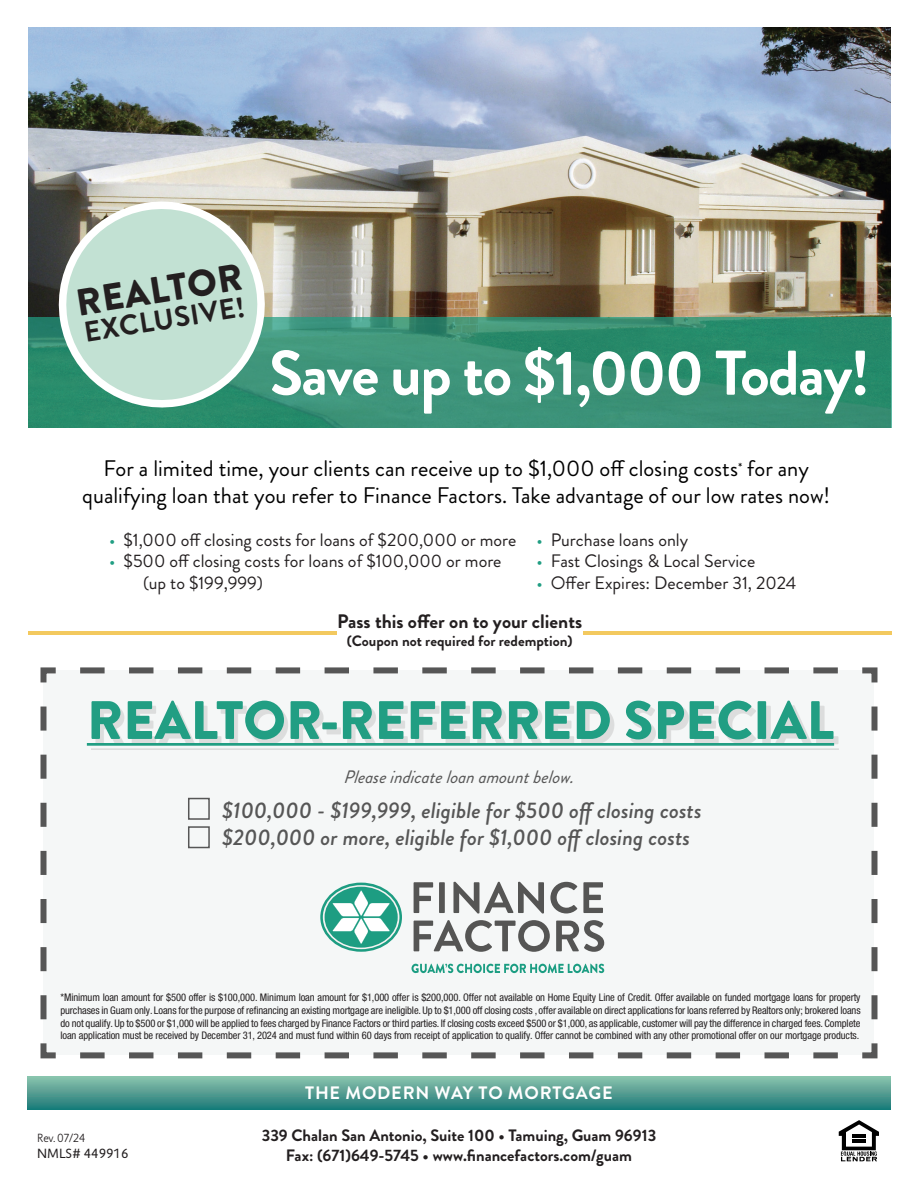
<style>
.page{position:relative;width:918px;height:1188px;background:#fff}
.page>*{position:absolute;margin:0;border:0;box-sizing:border-box;transform-origin:0 0}
.t1{font:700 63px "Brandon Grotesque";letter-spacing:-.025em;color:#fff}
.t2{font:900 54px "Brandon Grotesque";color:#219e83}
.t3{font:900 37.5px "Brandon Grotesque";color:#231f20}
.t4{font:700 28.5px "Brandon Grotesque";color:#231f20}
.t5{font:22.5px/27px "Brandon Grotesque";color:#000;text-align:center}
.t6{font:italic 500 22.5px "Brandon Grotesque";color:#565656}
.t7{font:700 19.5px "Brandon Grotesque";color:#231f20}
.t8{font:18px "Brandon Grotesque";color:#231f20}
.t9{font:italic 18px "Brandon Grotesque";color:#565656}
.t10{font:700 18px "Brandon Grotesque";letter-spacing:.045em;color:#fff}
.t11{font:700 16.5px "Brandon Grotesque";color:#231f20}
.t12{font:700 15px "Brandon Grotesque";color:#231f20}
.t13{font:13.5px "Jigsaw";color:#231f20}
.t14{font:300 12px "Jigsaw";color:#231f20}
.t15{font:condensed 10.5px/12.6px "Helvetica Neue LT Pro";letter-spacing:-.01em;color:#231f20;text-align:justify}
.s1{color:#219e83}
</style>
<div class="page">
<svg style="left:839px;top:1120px;width:40px;height:41px"></svg>
<hr style="left:28px;top:632px;width:309px;height:3px;background:#efb41e">
<div style="left:40px;top:667px;width:838px;height:392px;background:#f5f7f7"></div>
<hr style="left:583px;top:632px;width:309px;height:3px;background:#efb41e">
<div style="left:188px;top:826px;width:22px;height:22px;border:2px solid #565656"></div>
<div style="left:188px;top:798px;width:22px;height:22px;border:2px solid #565656"></div>
<svg style="left:414px;top:882px;width:19px;height:31px"></svg>
<div style="left:439px;top:882px;width:6px;height:31px;background:#555554"></div>
<svg style="left:453px;top:882px;width:91px;height:31px"></svg>
<svg style="left:550px;top:882px;width:27px;height:31px"></svg>
<svg style="left:583px;top:882px;width:20px;height:31px"></svg>
<svg style="left:414px;top:920px;width:136px;height:32px"></svg>
<svg style="left:556px;top:920px;width:48px;height:32px"></svg>
<svg style="left:320px;top:883px;width:82px;height:69px"></svg>
<svg style="left:412px;top:964px;width:192px;height:9px"></svg>
<img style="left:28px;top:27px;width:863px;height:290px">
<svg style="left:28px;top:317px;width:864px;height:111px;background:#348f72"></svg>
<div style="left:92px;top:705px;width:747px;height:45px;background:#231f20;opacity:.12"></div>
<hr style="left:87px;top:743px;width:747px;height:3px;background:#219e83">
<div style="left:27px;top:1076px;width:864px;height:34px;background:linear-gradient(to bottom,#8ec3ae,#1c7b79)"></div>
<svg style="left:55px;top:198px;width:213px;height:213px;background:#adcdbd"></svg>
<p class="t3" style="left:72px;top:277px;width:169px;rotate:-9deg">REALTOR</p>
<p class="t4" style="left:81px;top:312px;width:164px;rotate:-9deg">EXCLUSIVE!</p>
<p class="t1" style="left:269px;top:329px;width:602px">Save up to $1,000 Today!</p>
<p class="t5" style="left:82px;top:455px;width:749px">For a limited time, your clients can receive up to $1,000 off closing costs<sup>*</sup> for any qualifying loan that you refer to Finance Factors. Take advantage of our low rates now!</p>
<p class="t8" style="left:109px;top:527px;width:409px"><span class="s1">•</span> $1,000 off closing costs for loans of $200,000 or more</p>
<p class="t8" style="left:109px;top:549px;width:394px"><span class="s1">•</span> $500 off closing costs for loans of $100,000 or more</p>
<p class="t8" style="left:143px;top:570px;width:122px">(up to $199,999)</p>
<p class="t8" style="left:537px;top:527px;width:153px"><span class="s1">•</span> Purchase loans only</p>
<p class="t8" style="left:537px;top:549px;width:220px"><span class="s1">•</span> Fast Closings &amp; Local Service</p>
<p class="t8" style="left:537px;top:570px;width:261px"><span class="s1">•</span> Offer Expires: December 31, 2024</p>
<p class="t7" style="left:337px;top:608px;width:246px">Pass this offer on to your clients</p>
<p class="t12" style="left:347px;top:630px;width:227px">(Coupon not required for redemption)</p>
<p class="t2" style="left:87px;top:682px;width:749px">REALTOR-REFERRED SPECIAL</p>
<p class="t9" style="left:344px;top:764px;width:236px">Pleaseindicateloan amountbelow.</p>
<p class="t6" style="left:222px;top:794px;width:481px">$100,000 - $199,999, eligible for $500 off closing costs</p>
<p class="t6" style="left:222px;top:821px;width:469px">$200,000 or more, eligible for $1,000 off closing costs</p>
<p class="t15" style="left:60px;top:991px;width:802px">*Minimum loan amount for $500 offer is $100,000. Minimum loan amount for $1,000 offer is $200,000. Offer not available on Home Equity Line of Credit. Offer available on funded mortgage loans for property purchases in Guam only. Loans for the purpose of refinancing an existing mortgage are ineligible. Up to $1,000 off closing costs , offer available on direct applications for loans referred by Realtors only; brokered loans do not qualify. Up to $500 or $1,000 will be applied to fees charged by Finance Factors or third parties. If closing costs exceed $500 or $1,000, as applicable, customer will pay the difference in charged fees. Complete loan application must be received by December 31, 2024 and must fund within 60 days from receipt of application to qualify. Offer cannot be combined with any other promotional offer on our mortgage products.</p>
<p class="t10" style="left:305px;top:1080px;width:309px">THE MODERN WAY TO MORTGAGE</p>
<p class="t14" style="left:37px;top:1132px;width:49px">Rev. 07/24</p>
<p class="t11" style="left:262px;top:1124px;width:396px">339 Chalan San Antonio, Suite 100 • Tamuing, Guam 96913</p>
<p class="t13" style="left:37px;top:1145px;width:93px">NMLS# 449916</p>
<p class="t11" style="left:286px;top:1144px;width:348px">Fax: (671)649-5745 • www.financefactors.com/guam</p>
</div>
